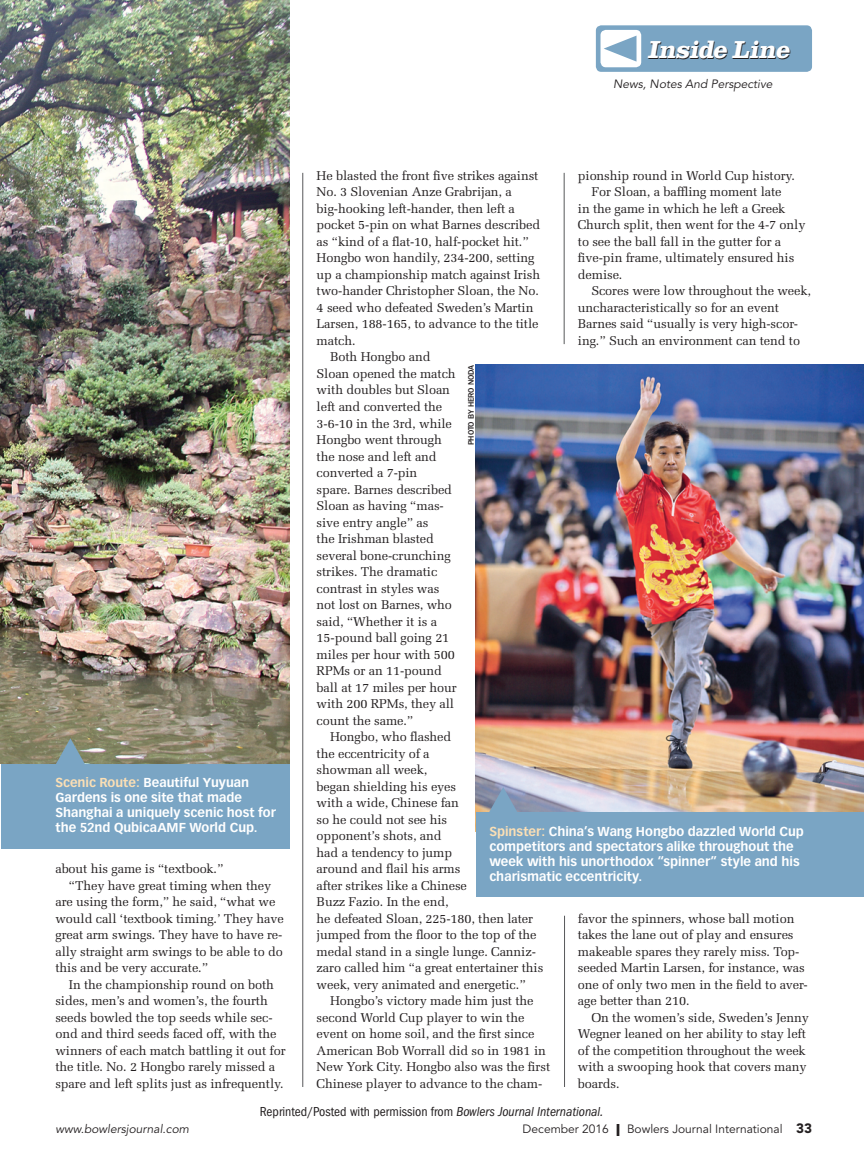
<style>
.page{position:relative;width:864px;height:1154px;background:#fff}
.page>*{position:absolute;margin:0;border:0;box-sizing:border-box;transform-origin:0 0}
.t1{font:italic 700 25.5px "Clarendon";color:#231f20}
.t2{font:condensed 13.5px "Franklin Gothic";color:#231f20}
.t3{font:12.75px/16.5px "Melior";letter-spacing:-.01em;color:#231f20}
.t4{font:700 12.75px/15px "Vectora LH";color:#fff}
.t5{font:italic 12px "Avenir";color:#231f20}
.t6{font:12px "Avenir";color:#231f20}
.t7{font:500 8.25px "Franklin Gothic";letter-spacing:-.01em;color:#231f20}
.s1{color:#fbdfb5}
.s2{font-style:italic}
.s3{font-weight:900}
.s4{font-weight:900;font-size:13.5px}
</style>
<div class="page">
<img style="left:0;top:0;width:289px;height:763px">
<img style="left:475px;top:364px;width:388px;height:448px">
<div style="left:595px;top:25px;width:216px;height:47px;background:#7aa5c4;border-radius:5px"></div>
<div style="left:600px;top:30px;width:41px;height:37px;background:#fff;border-radius:5px"></div>
<svg style="left:604px;top:36px;width:32px;height:26px"></svg>
<svg style="left:488px;top:787px;width:30px;height:25px"></svg>
<div style="left:475px;top:812px;width:388px;height:85px;background:#7aa5c4"></div>
<svg style="left:55px;top:738px;width:30px;height:25px"></svg>
<div style="left:1px;top:763px;width:288px;height:85px;background:#7aa5c4"></div>
<hr style="left:302px;top:173px;width:1px;height:913px;background:#57585a">
<hr style="left:563px;top:173px;width:1px;height:171px;background:#57585a">
<hr style="left:564px;top:915px;width:1px;height:171px;background:#57585a">
<h1 class="t1" style="left:647px;top:41px;width:148px">Inside Line</h1>
<p class="t5" style="left:613px;top:79px;width:161px">News, Notes And Perspective</p>
<p class="t4" style="left:55px;top:776px;width:222px"><span class="s1">Scenic Route:</span> Beautiful Yuyuan<br>Gardens is one site that made<br>Shanghai a uniquely scenic host for the 52nd QubicaAMF World Cup.</p>
<p class="t3" style="left:55px;top:861px;width:169px">about his game is “textbook.”</p>
<p class="t3" style="left:69px;top:878px;width:204px">“They have great timing when they</p>
<p class="t3" style="left:55px;top:894px;width:221px">are using the form,” he said, “what we</p>
<p class="t3" style="left:55px;top:911px;width:230px">would call ‘textbook timing.’ They have</p>
<p class="t3" style="left:55px;top:927px;width:228px">great arm swings. They have to have re-</p>
<p class="t3" style="left:55px;top:944px;width:229px">ally straight arm swings to be able to do</p>
<p class="t3" style="left:55px;top:960px;width:154px">this and be very accurate.”</p>
<p class="t3" style="left:69px;top:977px;width:206px">In the championship round on both</p>
<p class="t3" style="left:55px;top:993px;width:214px">sides, men’s and women’s, the fourth</p>
<p class="t3" style="left:55px;top:1010px;width:219px">seeds bowled the top seeds while sec-</p>
<p class="t3" style="left:55px;top:1026px;width:223px">ond and third seeds faced off, with the</p>
<p class="t3" style="left:55px;top:1043px;width:232px">winners of each match battling it out for</p>
<p class="t3" style="left:55px;top:1059px;width:221px">the title. No. 2 Hongbo rarely missed a</p>
<p class="t3" style="left:55px;top:1076px;width:230px">spare and left splits just as infrequently.</p>
<p class="t3" style="left:577px;top:168px;width:219px">pionship round in World Cup history.</p>
<p class="t3" style="left:591px;top:185px;width:192px">For Sloan, a baffling moment late</p>
<p class="t3" style="left:577px;top:201px;width:209px">in the game in which he left a Greek</p>
<p class="t3" style="left:577px;top:218px;width:229px">Church split, then went for the 4-7 only</p>
<p class="t3" style="left:577px;top:234px;width:205px">to see the ball fall in the gutter for a</p>
<p class="t3" style="left:577px;top:251px;width:218px">five-pin frame, ultimately ensured his</p>
<p class="t3" style="left:577px;top:267px;width:46px">demise.</p>
<p class="t3" style="left:591px;top:284px;width:221px">Scores were low throughout the week,</p>
<p class="t3" style="left:577px;top:300px;width:202px">uncharacteristically so for an event</p>
<p class="t3" style="left:577px;top:317px;width:221px">Barnes said “usually is very high-scor-</p>
<p class="t3" style="left:577px;top:333px;width:224px">ing.” Such an environment can tend to</p>
<p class="t3" style="left:316px;top:168px;width:223px">He blasted the front five strikes against</p>
<p class="t3" style="left:316px;top:185px;width:196px">No. 3 Slovenian Anze Grabrijan, a</p>
<p class="t3" style="left:316px;top:201px;width:200px">big-hooking left-hander, then left a</p>
<p class="t3" style="left:316px;top:218px;width:225px">pocket 5-pin on what Barnes described</p>
<p class="t3" style="left:316px;top:234px;width:213px">as “kind of a flat-10, half-pocket hit.”</p>
<p class="t3" style="left:316px;top:251px;width:219px">Hongbo won handily, 234-200, setting</p>
<p class="t3" style="left:316px;top:267px;width:225px">up a championship match against Irish</p>
<p class="t3" style="left:316px;top:284px;width:224px">two-hander Christopher Sloan, the No.</p>
<p class="t3" style="left:316px;top:300px;width:218px">4 seed who defeated Sweden’s Martin</p>
<p class="t3" style="left:316px;top:317px;width:223px">Larsen, 188-165, to advance to the title</p>
<p class="t3" style="left:316px;top:333px;width:41px">match.</p>
<p class="t3" style="left:330px;top:350px;width:102px">Both Hongbo and</p>
<p class="t3" style="left:316px;top:366px;width:140px">Sloan opened the match</p>
<p class="t3" style="left:316px;top:383px;width:135px">with doubles but Sloan</p>
<p class="t3" style="left:316px;top:399px;width:127px">left and converted the</p>
<p class="t3" style="left:316px;top:416px;width:137px">3-6-10 in the 3rd, while</p>
<p class="t3" style="left:316px;top:432px;width:127px">Hongbo went through</p>
<p class="t3" style="left:316px;top:449px;width:121px">the nose and left and</p>
<p class="t3" style="left:316px;top:465px;width:102px">converted a 7-pin</p>
<p class="t3" style="left:316px;top:482px;width:137px">spare. Barnes described</p>
<p class="t3" style="left:316px;top:498px;width:129px">Sloan as having “mas-</p>
<p class="t3" style="left:316px;top:515px;width:113px">sive entry angle” as</p>
<p class="t3" style="left:316px;top:531px;width:119px">the Irishman blasted</p>
<p class="t3" style="left:316px;top:548px;width:136px">several bone-crunching</p>
<p class="t3" style="left:316px;top:564px;width:122px">strikes. The dramatic</p>
<p class="t3" style="left:316px;top:581px;width:124px">contrast in styles was</p>
<p class="t3" style="left:316px;top:597px;width:137px">not lost on Barnes, who</p>
<p class="t3" style="left:316px;top:614px;width:122px">said, “Whether it is a</p>
<p class="t3" style="left:316px;top:630px;width:134px">15-pound ball going 21</p>
<p class="t3" style="left:316px;top:647px;width:140px">miles per hour with 500</p>
<p class="t3" style="left:316px;top:663px;width:127px">RPMs or an 11-pound</p>
<p class="t3" style="left:316px;top:680px;width:142px">ball at 17 miles per hour</p>
<p class="t3" style="left:316px;top:696px;width:139px">with 200 RPMs, they all</p>
<p class="t3" style="left:316px;top:713px;width:98px">count the same.”</p>
<p class="t3" style="left:330px;top:729px;width:123px">Hongbo, who flashed</p>
<p class="t3" style="left:316px;top:746px;width:114px">the eccentricity of a</p>
<p class="t3" style="left:316px;top:762px;width:112px">showman all week,</p>
<p class="t3" style="left:316px;top:779px;width:141px">began shielding his eyes</p>
<p class="t3" style="left:316px;top:795px;width:144px">with a wide, Chinese fan</p>
<p class="t3" style="left:316px;top:812px;width:132px">so he could not see his</p>
<p class="t3" style="left:316px;top:828px;width:126px">opponent’s shots, and</p>
<p class="t3" style="left:316px;top:845px;width:137px">had a tendency to jump</p>
<p class="t3" style="left:316px;top:861px;width:145px">around and flail his arms</p>
<p class="t3" style="left:316px;top:878px;width:152px">after strikes like a Chinese</p>
<p class="t3" style="left:316px;top:894px;width:133px">Buzz Fazio. In the end,</p>
<p class="t3" style="left:316px;top:911px;width:218px">he defeated Sloan, 225-180, then later</p>
<p class="t3" style="left:316px;top:927px;width:221px">jumped from the floor to the top of the</p>
<p class="t3" style="left:316px;top:944px;width:221px">medal stand in a single lunge. Canniz-</p>
<p class="t3" style="left:316px;top:960px;width:228px">zaro called him “a great entertainer this</p>
<p class="t3" style="left:316px;top:977px;width:210px">week, very animated and energetic.”</p>
<p class="t3" style="left:330px;top:993px;width:205px">Hongbo’s victory made him just the</p>
<p class="t3" style="left:316px;top:1010px;width:209px">second World Cup player to win the</p>
<p class="t3" style="left:316px;top:1026px;width:219px">event on home soil, and the first since</p>
<p class="t3" style="left:316px;top:1043px;width:231px">American Bob Worrall did so in 1981 in</p>
<p class="t3" style="left:316px;top:1059px;width:235px">New York City. Hongbo also was the first</p>
<p class="t3" style="left:316px;top:1076px;width:227px">Chinese player to advance to the cham-</p>
<p class="t7" style="left:468px;top:445px;width:82px;rotate:-90deg">PHOTO BY HERO NODA</p>
<p class="t4" style="left:489px;top:824px;width:316px"><span class="s1">Spinster:</span> China’s Wang Hongbo dazzled World Cup competitors and spectators alike throughout the week with his unorthodox “spinner” style and his charismatic eccentricity.</p>
<p class="t3" style="left:577px;top:911px;width:231px">favor the spinners, whose ball motion takes the lane out of play and ensures makeable spares they rarely miss. Top&shy;seeded Martin Larsen, for instance, was one of only two men in the field to aver&shy;age better than 210.</p>
<p class="t3" style="left:577px;top:1010px;width:232px;text-indent:14px">On the women’s side, Sweden’s Jenny<br>Wegner leaned on her ability to stay left of the competition throughout the week with a swooping hook that covers many boards.</p>
<p class="t2" style="left:259px;top:1106px;width:345px">Reprinted/Posted with permission from <span class="s2">Bowlers Journal International.</span></p>
<p class="t5" style="left:55px;top:1123px;width:135px">www.bowlersjournal.com</p>
<p class="t6" style="left:522px;top:1123px;width:291px">December 2016 <span class="s3">|</span> Bowlers Journal International <span class="s4">33</span></p>
</div>
